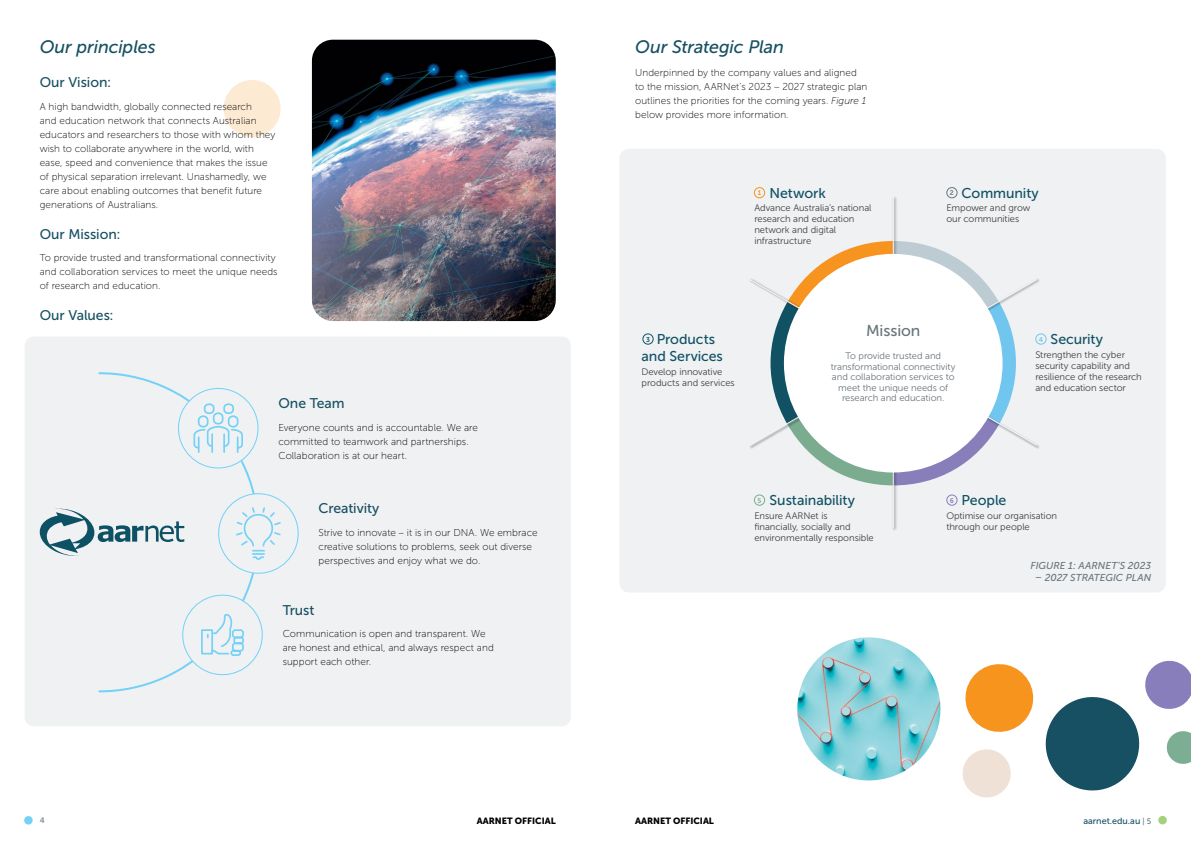
<style>
.page{position:relative;width:1191px;height:842px;background:#fff}
.page>*{position:absolute;margin:0;border:0;box-sizing:border-box;transform-origin:0 0}
.t1{font:italic 18px "Museo Sans 500";letter-spacing:-.01em;color:#175062}
.t2{font:15.7px "Museo Sans 500";letter-spacing:-.005em;color:#69757b}
.t3{font:14.2px/17px "Museo Sans 500";letter-spacing:-.005em;color:#105164;text-align:center}
.t4{font:14px "Museo Sans 500";letter-spacing:-.005em;color:#175062}
.t5{font:10px/14px "Museo Sans 100";letter-spacing:.005em;color:#000}
.t6{font:italic 10px "Museo Sans 500";color:#69747a}
.t7{font:9.4px/11px "Museo Sans 300";letter-spacing:-.005em;color:#414042}
.t8{font:9.4px/10.5px "Museo Sans 300";letter-spacing:-.005em;color:#69757b;text-align:center}
.t9{font:9px "Museo Sans 900";color:#000}
.t10{font:9px "Museo Sans 500";color:#175062}
.t11{font:8px "Museo Sans 500";color:#69747a}
.t12{font:6.8px "Museo Sans 700";color:#f79420}
.t13{font:6.8px "Museo Sans 700";color:#105164}
.t14{font:6.8px "Museo Sans 700";color:#71c6ef}
.t15{font:6.8px "Museo Sans 700";color:#69757b}
.t16{font:6.8px "Museo Sans 700";color:#7bac90}
.t17{font:6.8px "Museo Sans 700";color:#877eba}
.s1{font-style:italic}
.s2{font-size:8px;color:#69747a}
</style>
<div class="page">
<div style="left:24px;top:816px;width:9px;height:8px;background:#74d1f7;border-radius:50%"></div>
<div style="left:1158px;top:816px;width:8px;height:8px;background:#a3d17c;border-radius:50%"></div>
<svg style="left:223px;top:80px;width:58px;height:57px"></svg>
<div style="left:25px;top:336px;width:546px;height:390px;background:#eff1f3;border-radius:9px"></div>
<div style="left:619px;top:149px;width:546px;height:443px;background:#eff1f3;border-radius:9px"></div>
<svg style="left:98px;top:372px;width:162px;height:321px"></svg>
<div style="left:178px;top:388px;width:80px;height:80px;background:#eff1f3;border-radius:50%"></div>
<div style="left:178px;top:388px;width:80px;height:80px;border:1px solid #74d1f7;border-radius:50%"></div>
<svg style="left:193px;top:403px;width:50px;height:50px"></svg>
<div style="left:183px;top:595px;width:79px;height:80px;background:#eff1f3;border-radius:50%"></div>
<div style="left:182px;top:595px;width:81px;height:80px;border:1px solid #74d1f7;border-radius:50%"></div>
<svg style="left:201px;top:614px;width:43px;height:42px"></svg>
<div style="left:219px;top:494px;width:79px;height:79px;background:#eff1f3;border-radius:50%"></div>
<div style="left:218px;top:493px;width:81px;height:81px;border:1px solid #74d1f7;border-radius:50%"></div>
<svg style="left:236px;top:507px;width:45px;height:53px"></svg>
<svg style="left:40px;top:509px;width:144px;height:47px"></svg>
<svg style="left:806px;top:241px;width:174px;height:244px"></svg>
<img style="left:890px;top:197px;width:8px;height:333px">
<hr style="left:893px;top:197px;width:1px;height:331px;background:#f6f7f7">
<img style="left:750px;top:277px;width:290px;height:173px">
<svg style="left:750px;top:278px;width:287px;height:168px"></svg>
<div style="left:784px;top:254px;width:218px;height:218px;background:#fff;border-radius:50%"></div>
<div style="left:754px;top:187px;width:11px;height:11px;border:1px solid #f79420;border-radius:50%"></div>
<div style="left:642px;top:333px;width:11px;height:12px;border:1px solid #105164;border-radius:50%"></div>
<div style="left:1035px;top:333px;width:11px;height:12px;border:1px solid #71c6ef;border-radius:50%"></div>
<div style="left:946px;top:187px;width:11px;height:11px;border:1px solid #69757b;border-radius:50%"></div>
<div style="left:754px;top:495px;width:11px;height:11px;border:1px solid #7bac90;border-radius:50%"></div>
<div style="left:946px;top:495px;width:11px;height:11px;border:1px solid #877eba;border-radius:50%"></div>
<img style="left:312px;top:40px;width:244px;height:281px">
<img style="left:797px;top:637px;width:144px;height:144px">
<svg style="left:962px;top:660px;width:229px;height:138px"></svg>
<h1 class="t1" style="left:40px;top:37px;width:117px">Our principles</h1>
<h3 class="t4" style="left:40px;top:75px;width:73px">Our Vision:</h3>
<p class="t5" style="left:40px;top:99px;width:237px">A high bandwidth, globally connected research<br>and education network that connects Australian educators and researchers to those with whom they wish to collaborate anywhere in the world, with ease, speed and convenience that makes the issue of physical separation irrelevant. Unashamedly, we care about enabling outcomes that benefit future generations of Australians.</p>
<h3 class="t4" style="left:40px;top:226px;width:82px">Our Mission:</h3>
<p class="t5" style="left:40px;top:251px;width:239px">To provide trusted and transformational connectivity and collaboration services to meet the unique needs of research and education.</p>
<h3 class="t4" style="left:40px;top:307px;width:75px">Our Values:</h3>
<h3 class="t4" style="left:278px;top:396px;width:68px">One Team</h3>
<p class="t5" style="left:278px;top:420px;width:201px">Everyone counts and is accountable. We are committed to teamwork and partnerships.<br>Collaboration is at our heart.</p>
<h3 class="t4" style="left:318px;top:501px;width:62px">Creativity</h3>
<p class="t5" style="left:318px;top:526px;width:220px">Strive to innovate – it is in our DNA. We embrace creative solutions to problems, seek out diverse perspectives and enjoy what we do.</p>
<h3 class="t4" style="left:283px;top:602px;width:33px">Trust</h3>
<p class="t5" style="left:283px;top:627px;width:213px">Communication is open and transparent. We are honest and ethical, and always respect and support each other.</p>
<h1 class="t1" style="left:635px;top:37px;width:150px">Our Strategic Plan</h1>
<p class="t5" style="left:635px;top:65px;width:234px">Underpinned by the company values and aligned to the mission, AARNet’s 2023 – 2027 strategic plan outlines the priorities for the coming years. <span class="s1">Figure 1 </span>below provides more information.</p>
<h3 class="t3" style="left:769px;top:184px;width:58px">Network</h3>
<p class="t7" style="left:754px;top:202px;width:119px">Advance Australia’s national research and education network and digital infrastructure</p>
<p class="t12" style="left:757px;top:189px;width:5px">1</p>
<h3 class="t3" style="left:961px;top:184px;width:79px">Community</h3>
<p class="t7" style="left:946px;top:202px;width:86px">Empower and grow our communities</p>
<p class="t15" style="left:950px;top:189px;width:5px">2</p>
<h2 class="t2" style="left:866px;top:322px;width:56px">Mission</h2>
<p class="t8" style="left:831px;top:351px;width:126px">To provide trusted and transformational connectivity and collaboration services to meet the unique needs of research and education.</p>
<h3 class="t3" style="left:1050px;top:331px;width:54px">Security</h3>
<p class="t7" style="left:1035px;top:349px;width:108px">Strengthen the cyber security capability and resilience of the research and education sector</p>
<h3 class="t3" style="left:641px;top:331px;width:83px">Products and Services</h3>
<p class="t7" style="left:641px;top:366px;width:95px">Develop innovative products and services</p>
<p class="t13" style="left:646px;top:335px;width:5px">3</p>
<p class="t14" style="left:1038px;top:335px;width:6px">4</p>
<h3 class="t3" style="left:769px;top:492px;width:87px">Sustainability</h3>
<p class="t7" style="left:754px;top:510px;width:121px">Ensure AARNet is financially, socially and environmentally responsible</p>
<h3 class="t3" style="left:961px;top:492px;width:46px">People</h3>
<p class="t7" style="left:946px;top:510px;width:112px">Optimise our organisation through our people</p>
<p class="t16" style="left:757px;top:496px;width:5px">5</p>
<p class="t17" style="left:950px;top:496px;width:6px">6</p>
<p class="t6" style="left:1030px;top:560px;width:122px">FIGURE 1: AARNET’S 2023</p>
<p class="t6" style="left:1034px;top:572px;width:118px">– 2027 STRATEGIC PLAN</p>
<p class="t11" style="left:40px;top:816px;width:6px">4</p>
<p class="t9" style="left:477px;top:815px;width:80px">AARNET OFFICIAL</p>
<p class="t9" style="left:635px;top:815px;width:80px">AARNET OFFICIAL</p>
<p class="t10" style="left:1083px;top:816px;width:69px">aarnet.edu.au <span class="s2">| 5</span></p>
</div>
